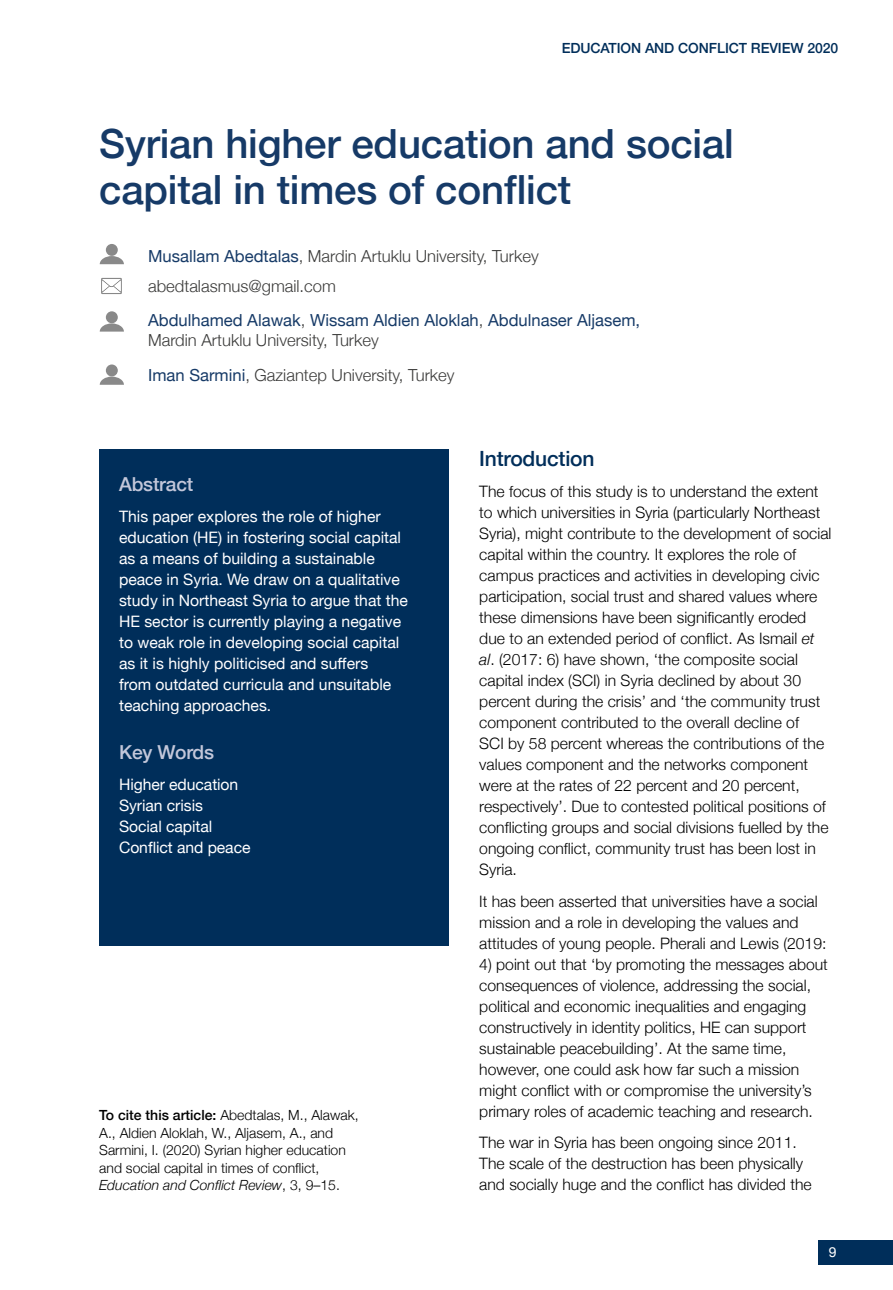
<style>
.page{position:relative;width:893px;height:1290px;background:#fff}
.page>*{position:absolute;margin:0;border:0;box-sizing:border-box;transform-origin:0 0}
.t1{font:500 40.25px/45.5px "Helvetica Neue";letter-spacing:-.005em;color:#163a67}
.t2{font:500 21px "Helvetica Neue";letter-spacing:-.01em;color:#002e5a}
.t3{font:500 19.25px "Helvetica Neue";letter-spacing:-.01em;color:#c3c7da}
.t4{font:300 16.62px/29.9px "Helvetica Neue";color:#3c3c3b}
.t5{font:16.62px/19.9px "Helvetica Neue";color:#163a67}
.t6{font:300 15.75px/21px "Helvetica Neue";color:#000}
.t7{font:15.75px/21px "Helvetica Neue";color:#fff}
.t8{font:300 14px/17.5px "Helvetica Neue";color:#000}
.t9{font:500 14px "Helvetica Neue";letter-spacing:-.005em;color:#002e5a}
.t10{font:14px "Helvetica Neue";color:#fff}
.s1{font-weight:400;color:#163a67}
.s2{font-weight:300;color:#3c3c3b}
.s3{font-weight:500}
.s4{font-style:italic}
</style>
<div class="page">
<div style="left:819px;top:1240px;width:74px;height:25px;background:#002e5a"></div>
<div style="left:99px;top:449px;width:349px;height:496px;background:#002e5a"></div>
<div style="left:106px;top:244px;width:12px;height:12px;background:#898989;border-radius:50%"></div>
<svg style="left:100px;top:256px;width:24px;height:8px"></svg>
<div style="left:106px;top:311px;width:12px;height:12px;background:#898989;border-radius:50%"></div>
<svg style="left:100px;top:323px;width:24px;height:9px"></svg>
<div style="left:106px;top:364px;width:12px;height:12px;background:#898989;border-radius:50%"></div>
<svg style="left:100px;top:377px;width:24px;height:8px"></svg>
<svg style="left:101px;top:278px;width:21px;height:16px"></svg>
<p class="t9" style="left:562px;top:37px;width:278px">EDUCATION AND CONFLICT REVIEW 2020</p>
<h1 class="t1" style="left:99px;top:118px;width:636px">Syrian higher education and social capital in times of conflict</h1>
<p class="t4" style="left:148px;top:240px;width:392px"><span class="s1">Musallam Abedtalas</span>, Mardin Artuklu University, Turkey abedtalasmus@gmail.com</p>
<p class="t5" style="left:148px;top:311px;width:494px">Abdulhamed Alawak<span class="s2">,</span> Wissam Aldien Aloklah<span class="s2">,</span> Abdulnaser Aljasem,<br><span class="s2">Mardin Artuklu University, Turkey</span></p>
<p class="t4" style="left:148px;top:359px;width:308px"><span class="s1">Iman Sarmini</span>, Gaziantep University, Turkey</p>
<p class="t3" style="left:119px;top:469px;width:76px">Abstract</p>
<p class="t7" style="left:119px;top:507px;width:290px">This paper explores the role of higher education (HE) in fostering social capital as a means of building a sustainable peace in Syria. We draw on a qualitative study in Northeast Syria to argue that the HE sector is currently playing a negative to weak role in developing social capital as it is highly politicised and suffers<br>from outdated curricula and unsuitable teaching approaches.</p>
<p class="t3" style="left:119px;top:737px;width:97px">Key Words</p>
<p class="t7" style="left:119px;top:775px;width:133px">Higher education<br>Syrian crisis<br>Social capital<br>Conflict and peace</p>
<p class="t8" style="left:99px;top:1105px;width:261px"><span class="s3">To cite this article:</span> Abedtalas, M., Alawak, A., Aldien Aloklah, W., Aljasem, A., and Sarmini, I. (2020) Syrian higher education and social capital in times of conflict, <span class="s4">Education and Conflict Review</span>, 3, 9–15.</p>
<h2 class="t2" style="left:479px;top:441px;width:117px">Introduction</h2>
<p class="t6" style="left:479px;top:480px;width:354px">The focus of this study is to understand the extent to which universities in Syria (particularly Northeast Syria), might contribute to the development of social capital within the country. It explores the role of campus practices and activities in developing civic participation, social trust and shared values where these dimensions have been significantly eroded due to an extended period of conflict. As Ismail <span class="s4">et al</span>. (2017: 6) have shown, ‘the composite social capital index (SCI) in Syria declined by about 30 percent during the crisis’ and ‘the community trust component contributed to the overall decline of<br>SCI by 58 percent whereas the contributions of the values component and the networks component were at the rates of 22 percent and 20 percent, respectively’. Due to contested political positions of conflicting groups and social divisions fuelled by the ongoing conflict, community trust has been lost in Syria.</p>
<p class="t6" style="left:479px;top:889px;width:349px">It has been asserted that universities have a social mission and a role in developing the values and attitudes of young people. Pherali and Lewis (2019:</p>
<p class="t6" style="left:479px;top:952px;width:350px">4) point out that ‘by promoting the messages about consequences of violence, addressing the social, political and economic inequalities and engaging constructively in identity politics, HE can support sustainable peacebuilding’. At the same time, however, one could ask how far such a mission might conflict with or compromise the university’s primary roles of academic teaching and research.</p>
<p class="t6" style="left:479px;top:1131px;width:334px">The war in Syria has been ongoing since 2011.<br>The scale of the destruction has been physically and socially huge and the conflict has divided the</p>
<p class="t10" style="left:829px;top:1241px;width:9px">9</p>
</div>
